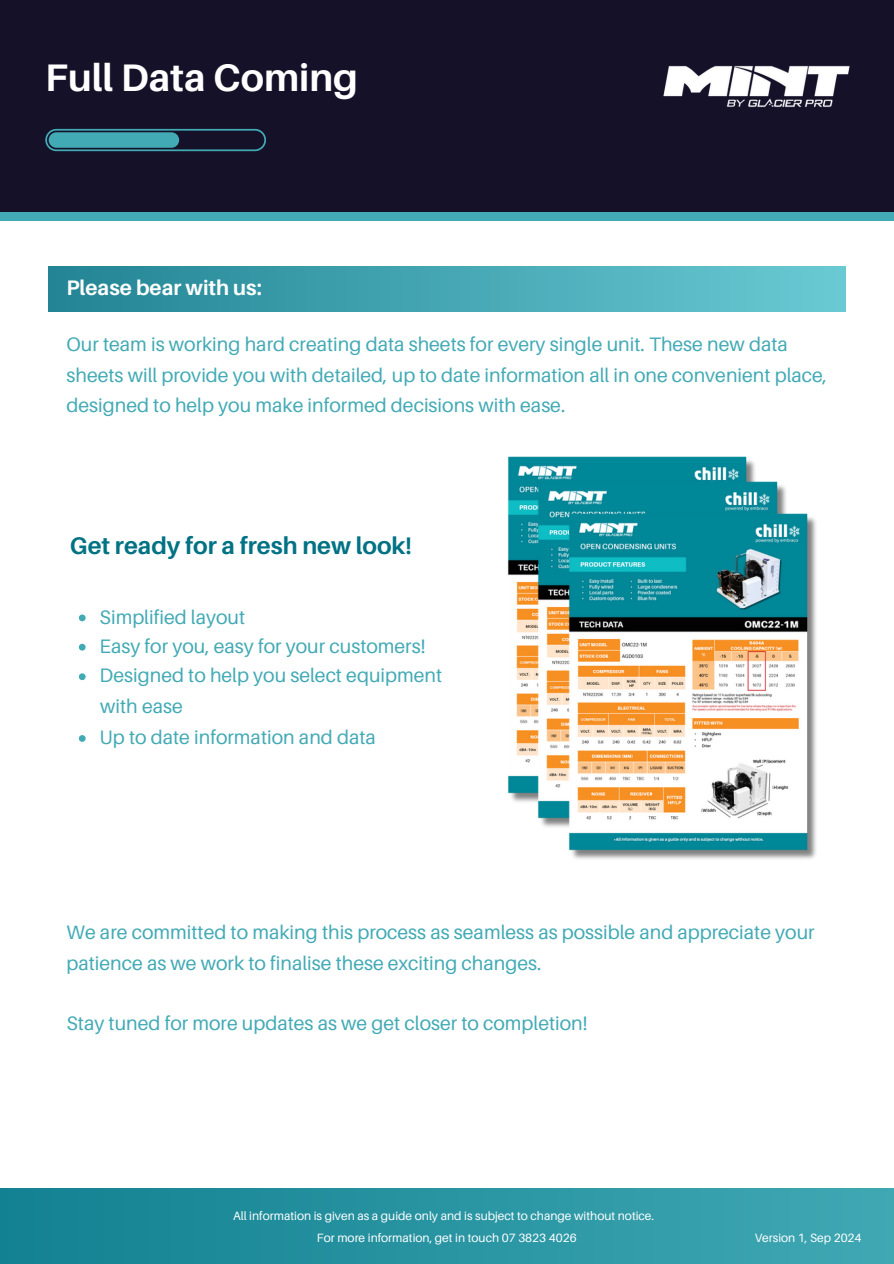
<style>
.page{position:relative;width:894px;height:1264px;background:#fff}
.page>*{position:absolute;margin:0;border:0;box-sizing:border-box;transform-origin:0 0}
.t1{font:700 38.4px "Aileron";color:#fff}
.t2{font:700 24px "Aileron";color:#017284}
.t3{font:700 21px "Aileron";color:#fefefe}
.t4{font:19.5px/30.3px "Aileron";color:#42aab5}
.t5{font:12px "Aileron";color:#fff}
</style>
<div class="page">
<div style="left:0;top:0;width:893px;height:216px;background:#151128"></div>
<div style="left:0;top:212px;width:893px;height:9px;background:#42aab5"></div>
<img style="left:663px;top:65px;width:187px;height:43px">
<svg style="left:45px;top:129px;width:221px;height:22px"></svg>
<div style="left:49px;top:132px;width:130px;height:16px;background:#42aab5;border-radius:8px"></div>
<div style="left:48px;top:266px;width:797px;height:45px;background:linear-gradient(to right,#228494,#6acad4)"></div>
<div style="left:0;top:1188px;width:893px;height:75px;background:linear-gradient(to right,#138191,#3fa8b3)"></div>
<img style="left:507px;top:456px;width:248px;height:353px">
<svg style="left:79px;top:614px;width:7px;height:7px"></svg>
<svg style="left:79px;top:644px;width:7px;height:6px"></svg>
<svg style="left:79px;top:673px;width:7px;height:7px"></svg>
<svg style="left:79px;top:735px;width:7px;height:6px"></svg>
<img style="left:538px;top:478px;width:248px;height:349px">
<img style="left:568px;top:510px;width:248px;height:349px">
<p class="t1" style="left:45px;top:54px;width:314px">Full Data Coming</p>
<h4 class="t3" style="left:66px;top:274px;width:197px">Please bear with us:</h4>
<h3 class="t4" style="left:66px;top:329px;width:762px">Our team is working hard creating data sheets for every single unit. These new data sheets will provide you with detailed, up to date information all in one convenient place, designed to help you make informed decisions with ease.</h3>
<h2 class="t2" style="left:70px;top:531px;width:343px">Get ready for a fresh new look!</h2>
<p class="t4" style="left:100px;top:601px;width:147px">Simplified layout</p>
<h4 class="t4" style="left:100px;top:630px;width:327px">Easy for you, easy for your customers!</h4>
<p class="t4" style="left:100px;top:660px;width:344px">Designed to help you select equipment</p>
<p class="t4" style="left:100px;top:690px;width:84px">with ease</p>
<p class="t4" style="left:100px;top:721px;width:278px">Up to date information and data</p>
<p class="t4" style="left:66px;top:916px;width:749px">We are committed to making this process as seamless as possible and appreciate your patience as we work to finalise these exciting changes.</p>
<p class="t4" style="left:66px;top:1008px;width:522px">Stay tuned for more updates as we get closer to completion!</p>
<h4 class="t5" style="left:233px;top:1208px;width:422px">All information is given as a guide only and is subject to change without notice.</h4>
<h4 class="t5" style="left:317px;top:1230px;width:261px">For more information, get in touch 07 3823 4026</h4>
<p class="t5" style="left:754px;top:1230px;width:108px">Version 1, Sep 2024</p>
</div>
